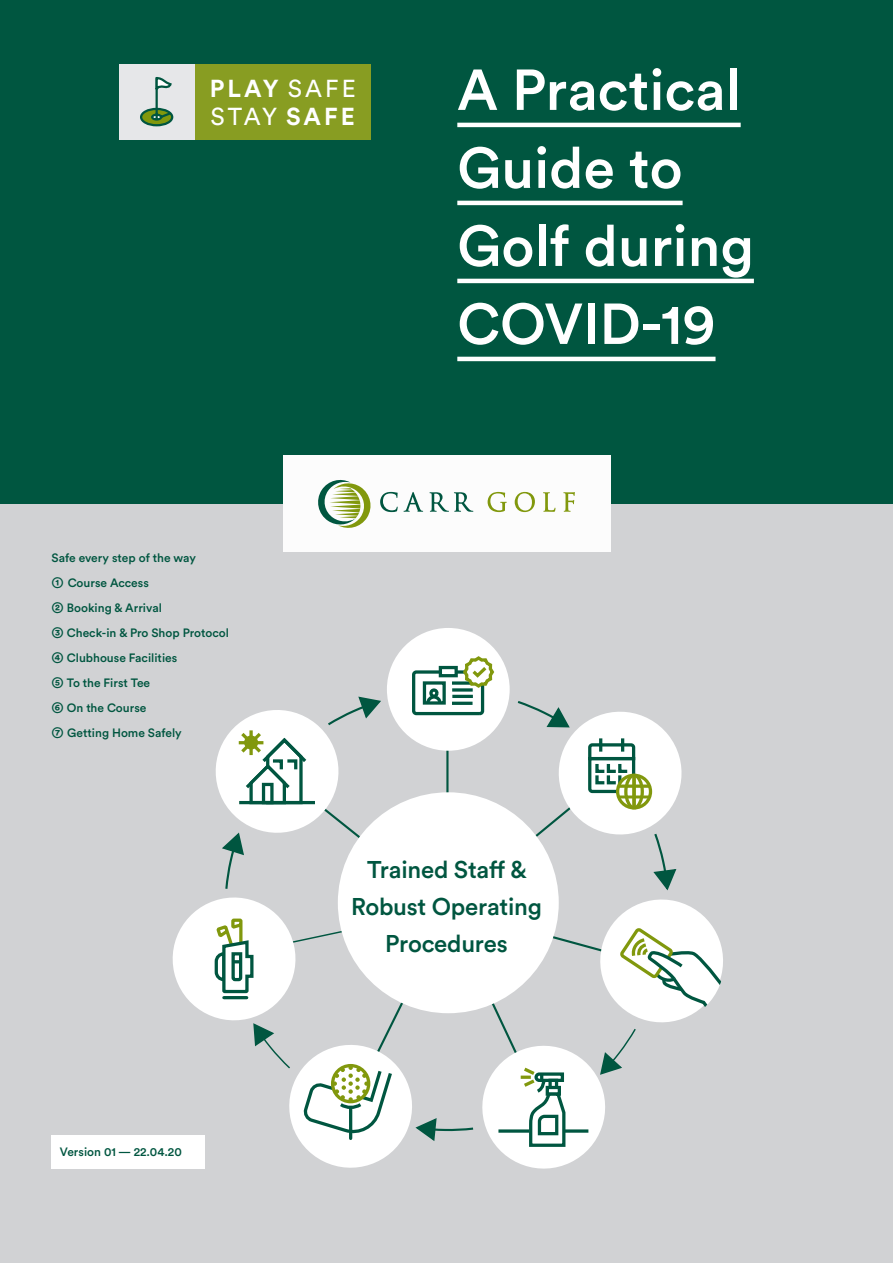
<style>
.page{position:relative;width:893px;height:1263px;background:#fff}
.page>*{position:absolute;margin:0;border:0;box-sizing:border-box;transform-origin:0 0}
.t1{font:500 57px "Circular Std";color:#fff}
.t2{font:700 24.3px "Circular Std";color:#fff}
.t3{font:24.3px "Circular Std";color:#fff}
.t4{font:500 24px "Circular Std";letter-spacing:-.01em;color:#005640}
.t5{font:500 12px "Circular Std";color:#005640}
.s1{font-weight:400}
.s2{font-weight:700}
.s3{font-size:15px}
</style>
<div class="page">
<div style="left:0;top:504px;width:893px;height:759px;background:#d1d2d4"></div>
<div style="left:387px;top:628px;width:123px;height:123px;background:#fff;border-radius:50%"></div>
<svg style="left:172px;top:655px;width:551px;height:514px"></svg>
<div style="left:52px;top:1135px;width:153px;height:34px;background:#fff"></div>
<div style="left:0;top:0;width:893px;height:504px;background:#005640"></div>
<div style="left:283px;top:456px;width:327px;height:96px;background:#fcfcfc"></div>
<hr style="left:457px;top:123px;width:284px;height:4px;background:#fff">
<hr style="left:457px;top:201px;width:226px;height:4px;background:#fff">
<hr style="left:457px;top:279px;width:297px;height:4px;background:#fff">
<hr style="left:457px;top:357px;width:258px;height:4px;background:#fff">
<div style="left:195px;top:64px;width:176px;height:76px;background:#889d22"></div>
<div style="left:119px;top:64px;width:76px;height:76px;background:#e6e7e9"></div>
<svg style="left:141px;top:109px;width:31px;height:16px"></svg>
<div style="left:140px;top:108px;width:33px;height:18px;border:2px solid #005640;border-radius:50%"></div>
<svg style="left:150px;top:77px;width:23px;height:45px"></svg>
<svg style="left:380px;top:492px;width:43px;height:20px"></svg>
<svg style="left:429px;top:492px;width:44px;height:20px"></svg>
<svg style="left:488px;top:492px;width:19px;height:20px"></svg>
<svg style="left:515px;top:492px;width:20px;height:20px"></svg>
<svg style="left:543px;top:492px;width:12px;height:20px"></svg>
<svg style="left:563px;top:492px;width:12px;height:20px"></svg>
<svg style="left:318px;top:479px;width:53px;height:49px"></svg>
<p class="t2" style="left:210px;top:73px;width:148px">PLAY <span class="s1">SAFE</span></p>
<p class="t3" style="left:211px;top:101px;width:146px">STAY <span class="s2">SAFE</span></p>
<p class="t5" style="left:52px;top:550px;width:146px">Safe every step of the way</p>
<p class="t5" style="left:52px;top:575px;width:99px"><span class="s3">➀</span> Course Access</p>
<p class="t5" style="left:52px;top:600px;width:112px"><span class="s3">➁</span> Booking &amp; Arrival</p>
<p class="t5" style="left:52px;top:625px;width:179px"><span class="s3">➂</span> Check-in &amp; Pro Shop Protocol</p>
<p class="t5" style="left:52px;top:650px;width:127px"><span class="s3">➃</span> Clubhouse Facilities</p>
<p class="t5" style="left:52px;top:675px;width:100px"><span class="s3">➄</span> To the First Tee</p>
<p class="t5" style="left:52px;top:700px;width:96px"><span class="s3">➅</span> On the Course</p>
<p class="t5" style="left:52px;top:725px;width:132px"><span class="s3">➆</span> Getting Home Safely</p>
<p class="t1" style="left:457px;top:54px;width:285px">A Practical</p>
<p class="t1" style="left:457px;top:132px;width:227px">Guide to</p>
<p class="t1" style="left:457px;top:210px;width:298px">Golf during</p>
<p class="t1" style="left:457px;top:288px;width:260px">COVID-19</p>
<p class="t5" style="left:60px;top:1144px;width:123px">Version 01 — 22.04.20</p>
<p class="t4" style="left:367px;top:855px;width:161px">Trained Staff &amp;</p>
<p class="t4" style="left:351px;top:891px;width:192px">Robust Operating</p>
<p class="t4" style="left:385px;top:928px;width:124px">Procedures</p>
</div>
